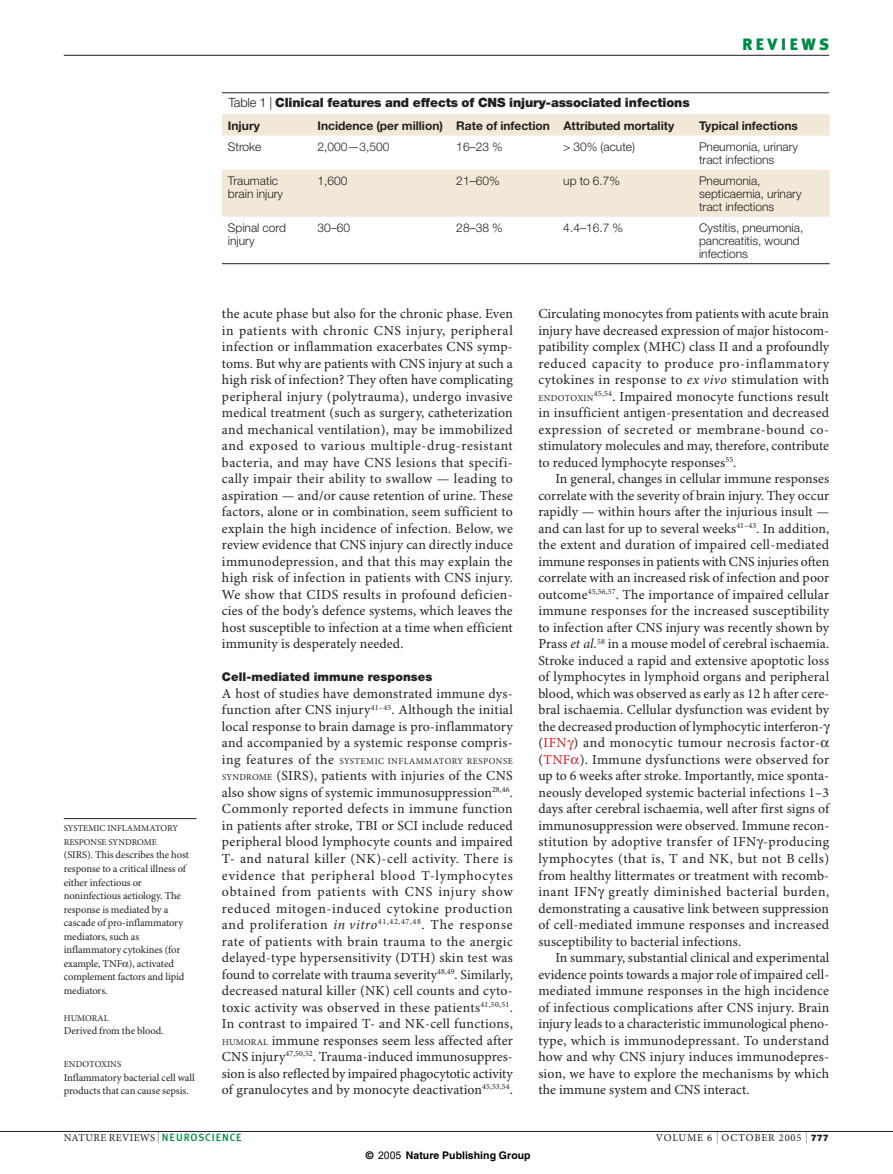
<style>
.page{position:relative;width:893px;height:1174px;background:#fff}
.page>*{position:absolute;margin:0;border:0;box-sizing:border-box;transform-origin:0 0}
.t1{font:900 16.5px "Meta Plus";letter-spacing:.19em;color:#008b43}
.t2{font:13.8px/16.5px "Minion Pro";letter-spacing:.01em;color:#231f20;text-align:justify}
.t3{font:900 12.75px "Helvetica Neue";letter-spacing:-.01em;color:#231f20}
.t4{font:300 12px/12.8px "Helvetica Neue";color:#231f20}
.t5{font:700 12px "Helvetica Neue";color:#231f20}
.t6{font:900 12px "Helvetica Neue";letter-spacing:.005em;color:#231f20}
.t7{font:10.5px/13.5px "Minion Pro";letter-spacing:-.005em;color:#231f20}
.t8{font:10.5px "Minion Pro";letter-spacing:.03em;color:#231f20}
.t9{font:700 10.5px "Helvetica";color:#000}
.t10{font:10.5px "Minion Pro";letter-spacing:.08em;color:#231f20}
.t11{font:9px/13.5px "Minion Pro";letter-spacing:.005em;color:#231f20}
.t12{font:9px "Minion Pro";letter-spacing:.055em;color:#231f20}
.t13{font:9px "Minion Pro";letter-spacing:.035em;color:#231f20}
.s1{font-weight:300}
.s2{font-size:13.8px}
.s3{font-size:9px}
.s4{font-style:italic}
.s5{color:#dc1820}
.s6{font-family:"Helvetica Neue";font-weight:100;font-size:12px}
.s7{font-family:"Meta Plus";font-weight:500;color:#008b43}
.s8{font-family:"Helvetica Neue";font-weight:900;font-size:9px}
.s9{font-family:"Arial";font-weight:400}
</style>
<div class="page">
<hr style="left:0;top:1131px;width:893px;height:1px;background:#231f20">
<hr style="left:64px;top:55px;width:765px;height:1px;background:#231f20">
<hr style="left:64px;top:818px;width:132px;height:1px;background:#231f20">
<hr style="left:222px;top:92px;width:607px;height:1px;background:#231f20">
<svg style="left:222px;top:114px;width:608px;height:103px;fill:#f1e8d7"></svg>
<hr style="left:222px;top:263px;width:608px;height:1px;background:#231f20">
<p class="t1" style="left:742px;top:38px;width:89px">REVIEWS</p>
<p class="t11" style="left:64px;top:822px;width:116px">SYSTEMIC INFLAMMATORY<br>RESPONSE SYNDROME</p>
<p class="t7" style="left:64px;top:849px;width:127px">(SIRS). This describes the host response to a critical illness of either infectious or noninfectious aetiology. The response is mediated by a cascade of pro-inflammatory mediators, such as inflammatory cytokines (for example, TNF ), activated complement factors and lipid mediators.</p>
<p class="t11" style="left:64px;top:1011px;width:46px">HUMORAL</p>
<p class="t7" style="left:64px;top:1024px;width:101px">Derived from the blood.</p>
<p class="t11" style="left:64px;top:1058px;width:59px">ENDOTOXINS</p>
<p class="t7" style="left:64px;top:1071px;width:133px">Inflammatory bacterial cell wall products that can cause sepsis.</p>
<p class="t3" style="left:228px;top:98px;width:463px"><span class="s1">Table 1 |</span> Clinical features and effects of CNS injury-associated infections</p>
<p class="t5" style="left:228px;top:121px;width:34px">Injury</p>
<p class="t5" style="left:318px;top:121px;width:358px">Incidence (per million) Rate of infection Attributed mortality</p>
<p class="t5" style="left:699px;top:121px;width:100px">Typical infections</p>
<p class="t4" style="left:228px;top:141px;width:35px">Stroke</p>
<p class="t4" style="left:318px;top:141px;width:74px">2,000—3,500</p>
<p class="t4" style="left:456px;top:141px;width:48px">16–23 %</p>
<p class="t4" style="left:563px;top:141px;width:73px">&gt; 30% (acute)</p>
<p class="t4" style="left:699px;top:141px;width:101px">Pneumonia, urinary tract infections</p>
<p class="t4" style="left:228px;top:176px;width:57px">Traumatic brain injury</p>
<p class="t4" style="left:318px;top:176px;width:32px">1,600</p>
<p class="t4" style="left:456px;top:176px;width:45px">21–60%</p>
<p class="t4" style="left:563px;top:176px;width:58px">up to 6.7%</p>
<p class="t4" style="left:699px;top:176px;width:104px">Pneumonia, septicaemia, urinary tract infections</p>
<p class="t4" style="left:228px;top:223px;width:59px">Spinal cord injury</p>
<p class="t4" style="left:318px;top:223px;width:34px">30–60</p>
<p class="t4" style="left:456px;top:223px;width:48px">28–38 %</p>
<p class="t4" style="left:563px;top:223px;width:61px">4.4–16.7 %</p>
<p class="t4" style="left:699px;top:223px;width:106px">Cystitis, pneumonia, pancreatitis, wound infections</p>
<p class="t2" style="left:222px;top:307px;width:292px">the acute phase but also for the chronic phase. Even in patients with chronic CNS injury, peripheral infection or inflammation exacerbates CNS symp&shy;toms. But why are patients with CNS injury at such a high risk of infection? They often have complicating peripheral injury (polytrauma), undergo invasive medical treatment (such as surgery, catheterization and mechanical ventilation), may be immobilized and exposed to various multiple-drug-resistant bacteria, and may have CNS lesions that specifi&shy;cally impair their ability to swallow — leading to aspiration — and/or cause retention of urine. These factors, alone or in combination, seem sufficient to explain the high incidence of infection. Below, we review evidence that CNS injury can directly induce immunodepression, and that this may explain the high risk of infection in patients with CNS injury.<br>We show that CIDS results in profound deficien&shy;cies of the body’s defence systems, which leaves the host susceptible to infection at a time when efficient immunity is desperately needed.</p>
<p class="t6" style="left:222px;top:673px;width:212px">Cell-mediated immune responses</p>
<p class="t2" style="left:222px;top:686px;width:292px">A host of studies have demonstrated immune dys&shy;function after CNS injury<sup>41–45</sup>. Although the initial local response to brain damage is pro-inflammatory and accompanied by a systemic response compris-</p>
<p class="t12" style="left:222px;top:757px;width:292px"><span class="s2">ing features of the</span> SYSTEMIC INFLAMMATORY RESPONSE</p>
<p class="t2" style="left:222px;top:769px;width:292px"><span class="s3">SYNDROME</span> (SIRS), patients with injuries of the CNS also show signs of systemic immunosuppression<sup>28,46</sup>.<br>Commonly reported defects in immune function in patients after stroke, TBI or SCI include reduced peripheral blood lymphocyte counts and impaired T- and natural killer (NK)-cell activity. There is evidence that peripheral blood T-lymphocytes obtained from patients with CNS injury show reduced mitogen-induced cytokine production and proliferation <span class="s4">in vitro</span><sup>41,42,47,48</sup>. The response rate of patients with brain trauma to the anergic delayed-type hypersensitivity (DTH) skin test was found to correlate with trauma severity<sup>48,49</sup>. Similarly, decreased natural killer (NK) cell counts and cyto&shy;toxic activity was observed in these patients<sup>41,50,51</sup>.<br>In contrast to impaired T- and NK-cell functions, <span class="s3">HUMORAL</span> immune responses seem less affected after CNS injury<sup>47,50,52</sup>. Trauma-induced immunosuppres&shy;sion is also reflected by impaired phagocytotic activity of granulocytes and by monocyte deactivation<sup>45,53,54</sup>.</p>
<p class="t2" style="left:538px;top:307px;width:292px">Circulating monocytes from patients with acute brain injury have decreased expression of major histocom&shy;patibility complex (MHC) class II and a profoundly reduced capacity to produce pro-inflammatory cytokines in response to <span class="s4">ex vivo</span> stimulation with</p>
<p class="t13" style="left:538px;top:394px;width:57px">ENDOTOXIN</p>
<p class="t2" style="left:538px;top:389px;width:292px;text-indent:56px"><sup>45,54</sup>. Impaired monocyte functions result in insufficient antigen-presentation and decreased expression of secreted or membrane-bound co&shy;stimulatory molecules and may, therefore, contribute to reduced lymphocyte responses<sup>55</sup>.</p>
<p class="t2" style="left:538px;top:472px;width:292px;text-align:left;text-indent:17px">In general, changes in cellular immune responses correlate with the severity of brain injury. They occur rapidly — within hours after the injurious insult — and can last for up to several weeks<sup>41–43</sup>. In addition, the extent and duration of impaired cell-mediated immune responses in patients with CNS injuries often correlate with an increased risk of infection and poor outcome<sup>45,56,57</sup>. The importance of impaired cellular immune responses for the increased susceptibility to infection after CNS injury was recently shown by Prass <span class="s4">et al.</span><sup>58</sup> in a mouse model of cerebral ischaemia.<br>Stroke induced a rapid and extensive apoptotic loss of lymphocytes in lymphoid organs and peripheral blood, which was observed as early as 12 h after cere&shy;bral ischaemia. Cellular dysfunction was evident by the decreased production of lymphocytic interferon-(<span class="s5">IFN</span> ) and monocytic tumour necrosis factor-(<span class="s5">TNF</span> ). Immune dysfunctions were observed for up to 6 weeks after stroke. Importantly, mice sponta&shy;neously developed systemic bacterial infections 1–3 days after cerebral ischaemia, well after first signs of immunosuppression were observed. Immune recon&shy;stitution by adoptive transfer of IFN -producing lymphocytes (that is, T and NK, but not B cells) from healthy littermates or treatment with recomb&shy;inant IFN greatly diminished bacterial burden, demonstrating a causative link between suppression of cell-mediated immune responses and increased susceptibility to bacterial infections.</p>
<p class="t2" style="left:538px;top:950px;width:292px;text-indent:17px">In summary, substantial clinical and experimental evidence points towards a major role of impaired cell&shy;mediated immune responses in the high incidence of infectious complications after CNS injury. Brain injury leads to a characteristic immunological pheno&shy;type, which is immunodepressant. To understand how and why CNS injury induces immunodepres&shy;sion, we have to explore the mechanisms by which the immune system and CNS interact.</p>
<p class="t8" style="left:64px;top:1133px;width:179px">NATURE REVIEWS <span class="s6">|</span> <span class="s7">NEUROSCIENCE</span></p>
<p class="t10" style="left:656px;top:1133px;width:174px">VOLUME 6 <span class="s6">|</span> OCTOBER 2005 <span class="s6">|</span> <span class="s8">777</span></p>
<p class="t9" style="left:366px;top:1148px;width:166px">© <span class="s9">2005</span> Nature Publishing Group</p>
</div>
